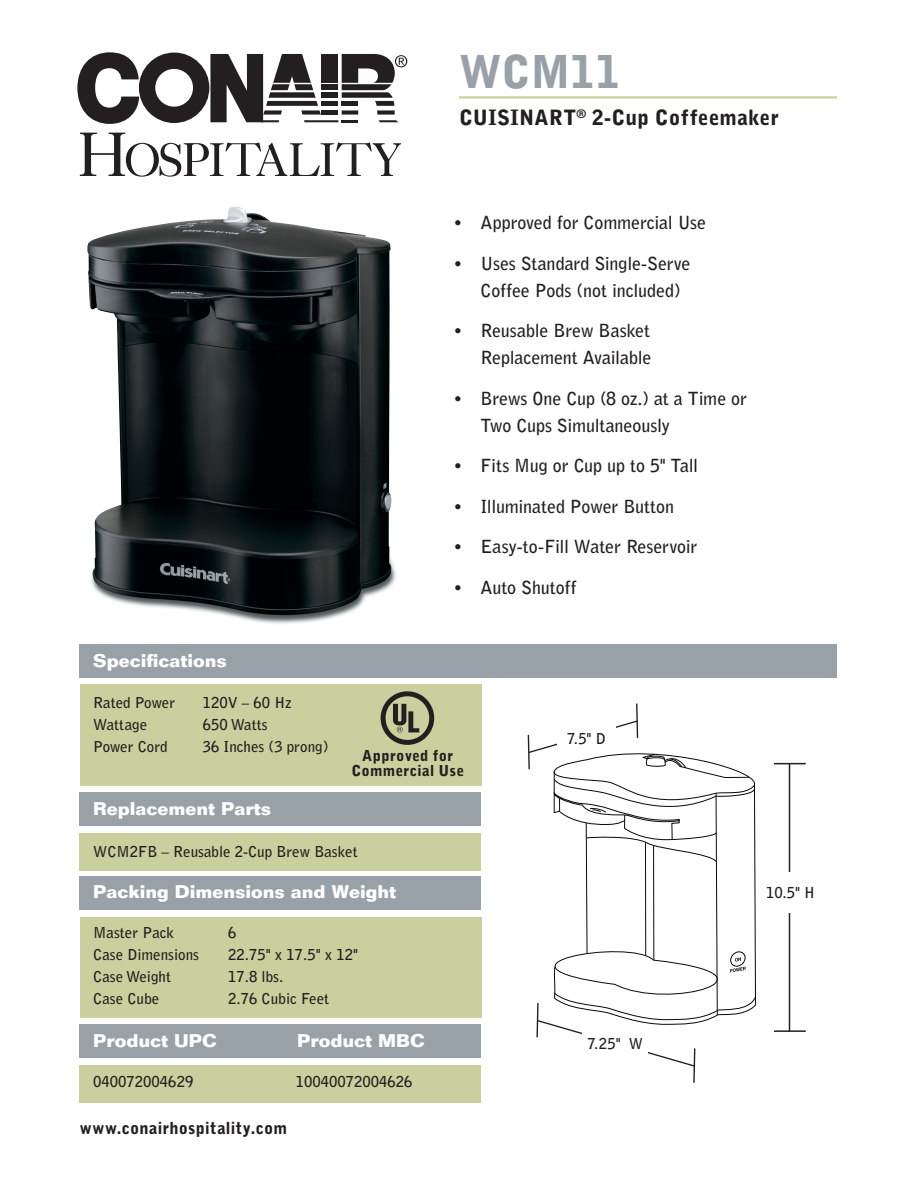
<style>
.page{position:relative;width:918px;height:1188px;background:#fff}
.page>*{position:absolute;margin:0;border:0;box-sizing:border-box;transform-origin:0 0}
.t1{font:900 45px "Bell Gothic Std";letter-spacing:-.005em;color:#97a1a7}
.t2{font:900 21px "Bell Gothic Std";letter-spacing:.015em;color:#231f20}
.t3{font:700 18px/27px "Bell Gothic Std";letter-spacing:-.01em;color:#231f20}
.t4{font:700 18px "Folio Std";color:#fff}
.t5{font:900 16.5px "Bell Gothic Std";letter-spacing:.02em;color:#231f20}
.t6{font:700 15px "Bell Gothic Std";color:#231f20}
.t7{font:900 15px/15px "Bell Gothic Std";letter-spacing:.02em;color:#231f20;text-align:center}
</style>
<div class="page">
<div style="left:80px;top:645px;width:757px;height:33px;background:#97a1a7"></div>
<div style="left:80px;top:1065px;width:401px;height:37px;background:#cad09d"></div>
<div style="left:80px;top:833px;width:401px;height:38px;background:#cad09d"></div>
<div style="left:80px;top:685px;width:401px;height:101px;background:#cad09d"></div>
<div style="left:80px;top:917px;width:401px;height:101px;background:#cad09d"></div>
<hr style="left:789px;top:764px;width:1px;height:268px;background:#231f20">
<hr style="left:774px;top:763px;width:32px;height:1px;background:#231f20">
<hr style="left:774px;top:1030px;width:32px;height:2px;background:#231f20">
<div style="left:763px;top:872px;width:55px;height:41px;background:#fff"></div>
<svg style="left:527px;top:703px;width:252px;height:380px"></svg>
<svg style="left:77px;top:52px;width:330px;height:72px"></svg>
<svg style="left:80px;top:133px;width:321px;height:44px"></svg>
<hr style="left:459px;top:96px;width:378px;height:3px;background:#cad09d">
<div style="left:80px;top:876px;width:401px;height:34px;background:#97a1a7"></div>
<div style="left:80px;top:1024px;width:401px;height:33px;background:#97a1a7"></div>
<div style="left:80px;top:792px;width:401px;height:34px;background:#97a1a7"></div>
<img style="left:380px;top:691px;width:55px;height:54px">
<img style="left:87px;top:207px;width:309px;height:417px">
<h1 class="t1" style="left:459px;top:45px;width:163px">WCM11</h1>
<p class="t2" style="left:459px;top:105px;width:321px">CUISINART<sup>®</sup> 2-Cup Coffeemaker</p>
<p class="t4" style="left:93px;top:650px;width:135px">Specifications</p>
<p class="t6" style="left:93px;top:694px;width:83px">Rated Power</p>
<p class="t6" style="left:203px;top:694px;width:91px">120V – 60 Hz</p>
<p class="t6" style="left:93px;top:715px;width:55px">Wattage</p>
<p class="t6" style="left:203px;top:715px;width:66px">650 Watts</p>
<p class="t6" style="left:93px;top:737px;width:76px">Power Cord</p>
<p class="t6" style="left:203px;top:737px;width:127px">36 Inches (3 prong)</p>
<p class="t4" style="left:93px;top:797px;width:179px">Replacement Parts</p>
<p class="t3" style="left:454px;top:210px;width:254px">• Approved for Commercial Use</p>
<p class="t3" style="left:481px;top:250px;width:212px;text-indent:-27px">• Uses Standard Single-Serve<br>Coffee Pods (not included)</p>
<p class="t3" style="left:454px;top:318px;width:199px;text-align:right">• Reusable Brew Basket<br>Replacement Available</p>
<p class="t3" style="left:481px;top:385px;width:268px;text-indent:-27px">• Brews One Cup (8 oz.) at a Time or<br>Two Cups Simultaneously</p>
<p class="t3" style="left:454px;top:453px;width:246px">• Fits Mug or Cup up to 5" Tall</p>
<p class="t3" style="left:454px;top:493px;width:222px">• Illuminated Power Button</p>
<p class="t3" style="left:454px;top:534px;width:245px">• Easy-to-Fill Water Reservoir</p>
<p class="t3" style="left:454px;top:574px;width:125px">• Auto Shutoff</p>
<p class="t7" style="left:351px;top:748px;width:114px">Approved for<br>Commercial Use</p>
<p class="t6" style="left:567px;top:729px;width:40px">7.5" D</p>
<p class="t6" style="left:93px;top:842px;width:266px">WCM2FB – Reusable 2-Cup Brew Basket</p>
<p class="t4" style="left:93px;top:880px;width:304px">Packing Dimensions and Weight</p>
<p class="t6" style="left:93px;top:924px;width:82px">Master Pack</p>
<p class="t6" style="left:228px;top:924px;width:10px">6</p>
<p class="t6" style="left:93px;top:946px;width:107px">Case Dimensions</p>
<p class="t6" style="left:228px;top:946px;width:131px">22.75" x 17.5" x 12"</p>
<p class="t6" style="left:93px;top:967px;width:79px">Case Weight</p>
<p class="t6" style="left:228px;top:967px;width:56px">17.8 lbs.</p>
<p class="t6" style="left:93px;top:989px;width:68px">Case Cube</p>
<p class="t6" style="left:228px;top:989px;width:102px">2.76 Cubic Feet</p>
<p class="t4" style="left:93px;top:1029px;width:125px">Product UPC</p>
<p class="t4" style="left:297px;top:1029px;width:129px">Product MBC</p>
<p class="t6" style="left:93px;top:1072px;width:102px">040072004629</p>
<p class="t6" style="left:296px;top:1072px;width:118px">10040072004626</p>
<p class="t5" style="left:80px;top:1119px;width:209px">www.conairhospitality.com</p>
<p class="t6" style="left:587px;top:1035px;width:57px">7.25" W</p>
<p class="t6" style="left:766px;top:884px;width:50px">10.5" H</p>
</div>
